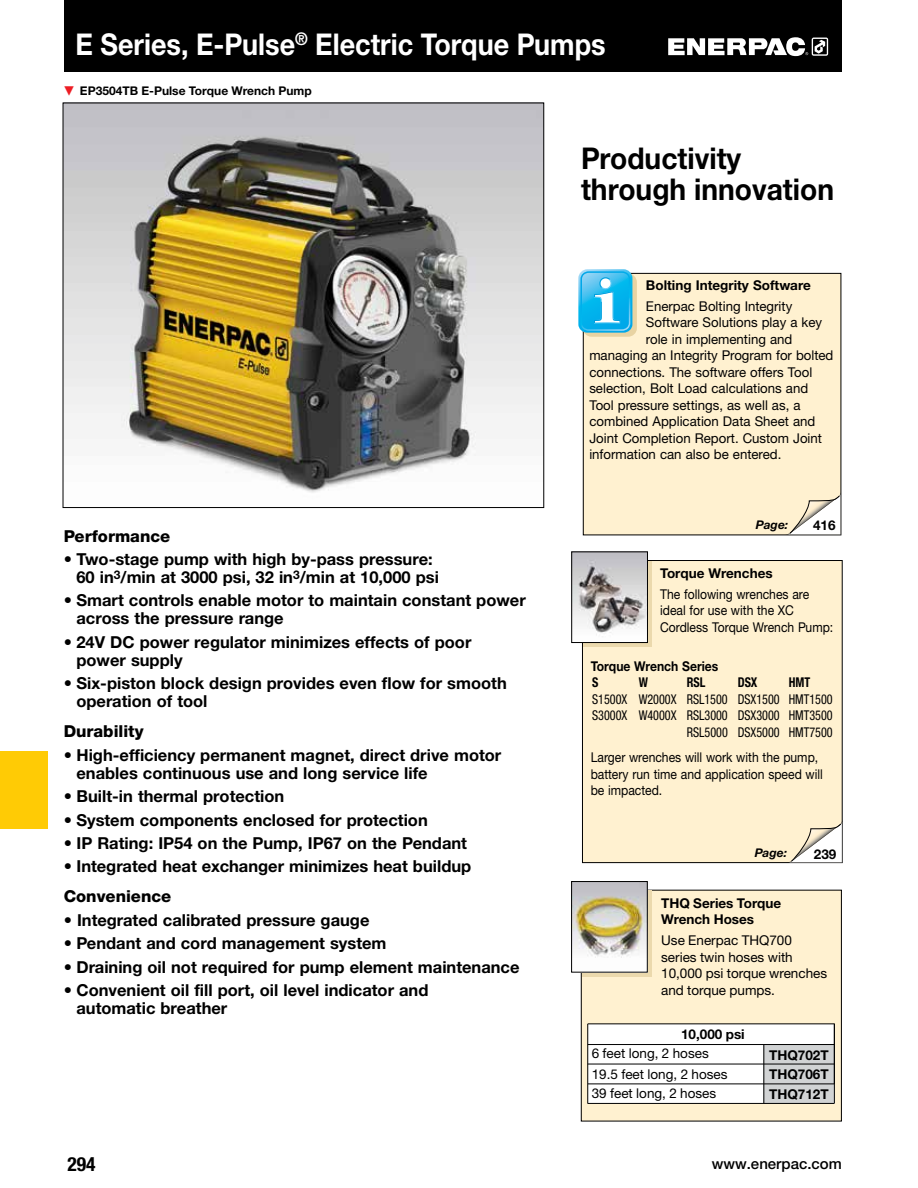
<style>
.page{position:relative;width:918px;height:1188px;background:#fff}
.page>*{position:absolute;margin:0;border:0;box-sizing:border-box;transform-origin:0 0}
.t1{font:700 30px "Helvetica Neue LTW1 G";color:#fff;scale:.9 1}
.t2{font:700 30px/31.5px "Helvetica Neue LTW1 G";color:#000;scale:.94 1}
.t3{font:700 condensed 19.5px "Helvetica Neue LTW1 G";color:#000}
.t4{font:700 16.5px/18px "Helvetica Neue LTW1 G";color:#000}
.t5{font:800 16.5px "Helvetica Neue LTW1 G";color:#000}
.t6{font:500 15px "Helvetica Neue LTW1 G";color:#000}
.t7{font:13.5px/16.5px "Helvetica Neue LTW1 G";color:#000}
.t8{font:13.5px/16.5px "Helvetica Neue LTW1 G";color:#000;scale:.9 1}
.t9{font:700 13.5px/19.5px "Helvetica Neue LTW1 G";color:#000;text-align:justify}
.t10{font:condensed 13.5px/16.5px "Helvetica Neue LTW1 G";color:#000;text-align:right;scale:.9 1}
.t11{font:700 13.5px "Helvetica Neue LTW1 G";color:#000;scale:.9 1}
.t12{font:700 condensed 13.5px "Helvetica Neue LTW1 G";color:#000;scale:.9 1}
.t13{font:700 12px "Helvetica Neue LTW1 G";color:#000}
.t14{font:italic 700 12px "Helvetica Neue LTW1 G";color:#000}
.s1{color:#ed1d24}
</style>
<div class="page">
<div style="left:0;top:751px;width:47px;height:77px;background:#ffcb05"></div>
<img style="left:65px;top:105px;width:477px;height:388px">
<div style="left:581px;top:890px;width:260px;height:231px;background:#fff1d0"></div>
<div style="left:581px;top:890px;width:261px;height:231px;border:1px solid #000"></div>
<div style="left:582px;top:891px;width:69px;height:86px;background:#ebd9ad"></div>
<img style="left:573px;top:883px;width:73px;height:88px">
<div style="left:571px;top:881px;width:77px;height:92px;border:1px solid #000"></div>
<div style="left:588px;top:1024px;width:246px;height:80px;background:#fff"></div>
<div style="left:764px;top:1044px;width:70px;height:60px;background:#d1d3d4"></div>
<hr style="left:588px;top:1084px;width:246px;height:1px;background:#000">
<hr style="left:587px;top:1024px;width:1px;height:80px;background:#000">
<hr style="left:588px;top:1024px;width:246px;height:1px;background:#000">
<hr style="left:588px;top:1044px;width:246px;height:1px;background:#000">
<hr style="left:588px;top:1064px;width:246px;height:1px;background:#000">
<hr style="left:588px;top:1103px;width:246px;height:1px;background:#000">
<hr style="left:764px;top:1045px;width:1px;height:58px;background:#000">
<hr style="left:834px;top:1024px;width:1px;height:79px;background:#000">
<div style="left:583px;top:273px;width:258px;height:262px;background:#fff1d0"></div>
<div style="left:583px;top:273px;width:258px;height:262px;border:1px solid #000"></div>
<div style="left:583px;top:273px;width:54px;height:64px;background:linear-gradient(to right,#e8d4a3,#e8d3a2);border-radius:9px"></div>
<svg style="left:578px;top:269px;width:54px;height:64px;background:#44c2ee"></svg>
<svg style="left:785px;top:491px;width:56px;height:45px"></svg>
<div style="left:582px;top:561px;width:260px;height:302px;background:#fff1d0"></div>
<div style="left:582px;top:560px;width:261px;height:303px;border:1px solid #000"></div>
<div style="left:583px;top:561px;width:69px;height:85px;background:#ebd9ad"></div>
<img style="left:573px;top:553px;width:73px;height:88px">
<div style="left:571px;top:551px;width:77px;height:92px;border:1px solid #000"></div>
<svg style="left:787px;top:819px;width:55px;height:45px"></svg>
<div style="left:64px;top:0;width:778px;height:72px;background:#000"></div>
<svg style="left:668px;top:37px;width:160px;height:19px"></svg>
<h1 class="t1" style="left:76px;top:25px;width:591px">E Series, E-Pulse<sup>®</sup> Electric Torque Pumps</h1>
<p class="t13" style="left:63px;top:83px;width:250px"><span class="s1">▼</span> EP3504TB E-Pulse Torque Wrench Pump</p>
<p class="t5" style="left:64px;top:526px;width:108px">Performance</p>
<p class="t4" style="left:76px;top:550px;width:364px;text-indent:-13px">• Two-stage pump with high by-pass pressure:<br>60 in<sup>3</sup>/min at 3000 psi, 32 in<sup>3</sup>/min at 10,000 psi</p>
<p class="t4" style="left:76px;top:591px;width:451px;text-indent:-13px">• Smart controls enable motor to maintain constant power across the pressure range</p>
<p class="t4" style="left:76px;top:633px;width:397px;text-indent:-13px">• 24V DC power regulator minimizes effects of poor power supply</p>
<p class="t4" style="left:76px;top:674px;width:432px;text-indent:-13px">• Six-piston block design provides even flow for smooth operation of tool</p>
<p class="t5" style="left:64px;top:722px;width:81px">Durability</p>
<p class="t4" style="left:76px;top:746px;width:426px;text-indent:-13px">• High-efficiency permanent magnet, direct drive motor enables continuous use and long service life</p>
<p class="t4" style="left:64px;top:787px;width:222px">• Built-in thermal protection</p>
<p class="t4" style="left:64px;top:811px;width:366px">• System components enclosed for protection</p>
<p class="t4" style="left:64px;top:834px;width:405px">• IP Rating: IP54 on the Pump, IP67 on the Pendant</p>
<p class="t4" style="left:64px;top:857px;width:409px">• Integrated heat exchanger minimizes heat buildup</p>
<p class="t5" style="left:64px;top:887px;width:109px">Convenience</p>
<p class="t4" style="left:64px;top:911px;width:307px">• Integrated calibrated pressure gauge</p>
<p class="t4" style="left:64px;top:934px;width:324px">• Pendant and cord management system</p>
<p class="t4" style="left:64px;top:958px;width:457px">• Draining oil not required for pump element maintenance</p>
<p class="t4" style="left:76px;top:981px;width:353px;text-indent:-13px">• Convenient oil fill port, oil level indicator and automatic breather</p>
<h1 class="t2" style="left:581px;top:142px;width:271px">Productivity through innovation</h1>
<p class="t9" style="left:646px;top:275px;width:167px">Bolting Integrity Software</p>
<p class="t7" style="left:646px;top:297px;width:148px">Enerpac Bolting Integrity</p>
<p class="t7" style="left:646px;top:314px;width:178px">Software Solutions play a key</p>
<p class="t7" style="left:646px;top:330px;width:148px">role in implementing and</p>
<p class="t7" style="left:589px;top:347px;width:246px">managing an Integrity Program for bolted</p>
<p class="t7" style="left:589px;top:363px;width:224px">connections. The software offers Tool</p>
<p class="t7" style="left:589px;top:380px;width:220px">selection, Bolt Load calculations and</p>
<p class="t7" style="left:589px;top:396px;width:213px">Tool pressure settings, as well as, a</p>
<p class="t7" style="left:589px;top:413px;width:227px">combined Application Data Sheet and</p>
<p class="t7" style="left:589px;top:429px;width:234px">Joint Completion Report. Custom Joint</p>
<p class="t7" style="left:589px;top:446px;width:193px">information can also be entered.</p>
<p class="t14" style="left:756px;top:518px;width:34px">Page:</p>
<p class="t9" style="left:813px;top:515px;width:24px">416</p>
<p class="t9" style="left:660px;top:563px;width:114px">Torque Wrenches</p>
<p class="t8" style="left:660px;top:586px;width:194px">The following wrenches are ideal for use with the XC<br>Cordless Torque Wrench Pump:</p>
<p class="t11" style="left:591px;top:658px;width:143px">Torque Wrench Series</p>
<p class="t12" style="left:592px;top:674px;width:9px">S</p>
<p class="t12" style="left:639px;top:674px;width:12px">W</p>
<p class="t12" style="left:687px;top:674px;width:22px">RSL</p>
<p class="t12" style="left:738px;top:674px;width:23px">DSX</p>
<p class="t12" style="left:789px;top:674px;width:25px">HMT</p>
<p class="t10" style="left:592px;top:691px;width:269px">S1500X W2000X RSL1500 DSX1500 HMT1500<br>S3000X W4000X RSL3000 DSX3000 HMT3500<br>RSL5000 DSX5000 HMT7500</p>
<p class="t8" style="left:591px;top:749px;width:259px">Larger wrenches will work with the pump, battery run time and application speed will be impacted.</p>
<p class="t14" style="left:755px;top:845px;width:34px">Page:</p>
<p class="t9" style="left:661px;top:895px;width:122px;line-height:16.5px">THQ Series Torque<br>Wrench Hoses</p>
<p class="t7" style="left:661px;top:932px;width:168px">Use Enerpac THQ700 series twin hoses with<br>10,000 psi torque wrenches and torque pumps.</p>
<p class="t9" style="left:814px;top:844px;width:24px">239</p>
<p class="t9" style="left:681px;top:1024px;width:65px">10,000 psi</p>
<p class="t7" style="left:592px;top:1042px;width:137px;line-height:21px">6 feet long, 2 hoses<br>19.5 feet long, 2 hoses</p>
<p class="t7" style="left:592px;top:1085px;width:126px">39 feet long, 2 hoses</p>
<p class="t9" style="left:769px;top:1045px;width:61px">THQ702T THQ706T THQ712T</p>
<p class="t9" style="left:764px;top:1046px;width:32px">7062</p>
<p class="t3" style="left:68px;top:1153px;width:30px">294</p>
<p class="t6" style="left:712px;top:1154px;width:132px">www.enerpac.com</p>
</div>
